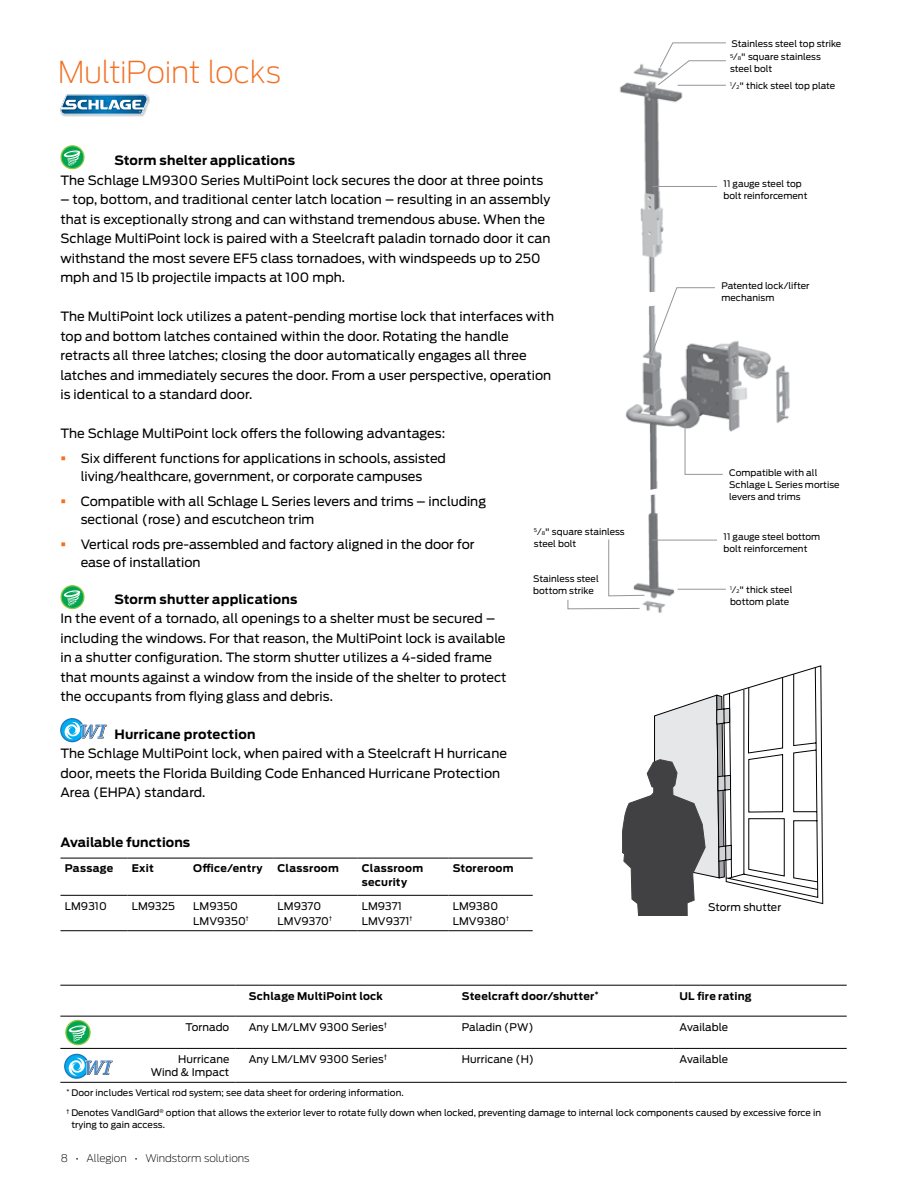
<style>
.page{position:relative;width:918px;height:1188px;background:#fff}
.page>*{position:absolute;margin:0;border:0;box-sizing:border-box;transform-origin:0 0}
.t1{font:200 30px "Antenna";letter-spacing:-.015em;color:#f36f21}
.t2{font:700 16.35px "Foundry Form Serif";color:#000}
.t3{font:12.75px/19.5px "Antenna";letter-spacing:.005em;color:#000}
.t4{font:700 12.75px "Antenna";letter-spacing:.015em;color:#000}
.t5{font:10.5px/15px "Antenna";letter-spacing:.005em;color:#000}
.t6{font:700 10.5px/13.5px "Antenna";letter-spacing:.025em;color:#000}
.t7{font:200 10.5px "Antenna";color:#000}
.t8{font:9px/12px "Antenna";letter-spacing:.005em;color:#000}
.s1{font-size:4.95px}
.s2{color:#f36f21}
</style>
<div class="page">
<svg style="left:622px;top:665px;width:201px;height:251px"></svg>
<svg style="left:61px;top:146px;width:23px;height:23px"></svg>
<div style="left:60px;top:145px;width:25px;height:24px;border:1px solid #8dc63f;border-radius:50%"></div>
<svg style="left:63px;top:150px;width:18px;height:16px"></svg>
<svg style="left:61px;top:586px;width:23px;height:23px"></svg>
<div style="left:60px;top:585px;width:25px;height:24px;border:1px solid #8dc63f;border-radius:50%"></div>
<svg style="left:63px;top:590px;width:18px;height:16px"></svg>
<hr style="left:60px;top:858px;width:67px;height:1px;background:#000">
<hr style="left:127px;top:858px;width:62px;height:1px;background:#000">
<hr style="left:189px;top:858px;width:84px;height:1px;background:#000">
<hr style="left:273px;top:858px;width:84px;height:1px;background:#000">
<hr style="left:357px;top:858px;width:91px;height:1px;background:#000">
<hr style="left:448px;top:858px;width:85px;height:1px;background:#000">
<hr style="left:60px;top:895px;width:67px;height:1px;background:#000">
<hr style="left:127px;top:895px;width:62px;height:1px;background:#000">
<hr style="left:189px;top:895px;width:84px;height:1px;background:#000">
<hr style="left:273px;top:895px;width:84px;height:1px;background:#000">
<hr style="left:357px;top:895px;width:91px;height:1px;background:#000">
<hr style="left:448px;top:895px;width:85px;height:1px;background:#000">
<hr style="left:357px;top:930px;width:91px;height:1px;background:#000">
<hr style="left:448px;top:930px;width:85px;height:1px;background:#000">
<hr style="left:60px;top:930px;width:67px;height:1px;background:#000">
<hr style="left:127px;top:930px;width:62px;height:1px;background:#000">
<hr style="left:189px;top:930px;width:84px;height:1px;background:#000">
<hr style="left:273px;top:930px;width:84px;height:1px;background:#000">
<hr style="left:60px;top:1048px;width:175px;height:1px;background:#000">
<hr style="left:235px;top:1048px;width:221px;height:1px;background:#000">
<hr style="left:456px;top:1048px;width:218px;height:1px;background:#000">
<hr style="left:674px;top:1048px;width:173px;height:1px;background:#000">
<hr style="left:60px;top:985px;width:175px;height:1px;background:#000">
<hr style="left:235px;top:985px;width:221px;height:1px;background:#000">
<hr style="left:456px;top:985px;width:218px;height:1px;background:#000">
<hr style="left:674px;top:985px;width:173px;height:1px;background:#000">
<hr style="left:60px;top:1016px;width:175px;height:1px;background:#000">
<hr style="left:235px;top:1016px;width:221px;height:1px;background:#000">
<hr style="left:456px;top:1016px;width:218px;height:1px;background:#000">
<hr style="left:674px;top:1016px;width:173px;height:1px;background:#000">
<hr style="left:60px;top:1082px;width:175px;height:1px;background:#000">
<hr style="left:235px;top:1082px;width:221px;height:1px;background:#000">
<hr style="left:456px;top:1082px;width:218px;height:1px;background:#000">
<hr style="left:674px;top:1082px;width:173px;height:1px;background:#000">
<svg style="left:66px;top:1020px;width:24px;height:25px"></svg>
<div style="left:65px;top:1020px;width:26px;height:25px;border:1px solid #8dc63f;border-radius:50%"></div>
<svg style="left:68px;top:1025px;width:19px;height:17px"></svg>
<svg style="left:65px;top:1054px;width:23px;height:24px"></svg>
<div style="left:64px;top:1054px;width:25px;height:25px;border:1px solid #1c75bc;border-radius:50%"></div>
<svg style="left:68px;top:1058px;width:45px;height:18px"></svg>
<svg style="left:61px;top:719px;width:23px;height:23px"></svg>
<div style="left:60px;top:718px;width:24px;height:24px;border:1px solid #1c75bc;border-radius:50%"></div>
<svg style="left:64px;top:722px;width:43px;height:17px"></svg>
<img style="left:619px;top:64px;width:64px;height:221px">
<img style="left:625px;top:285px;width:165px;height:210px">
<img style="left:601px;top:494px;width:121px;height:120px;border-radius:60px">
<hr style="left:652px;top:186px;width:65px;height:1px;background:#939598">
<hr style="left:652px;top:540px;width:65px;height:1px;background:#939598">
<hr style="left:678px;top:589px;width:48px;height:1px;background:#939598">
<svg style="left:649px;top:287px;width:67px;height:72px"></svg>
<svg style="left:684px;top:421px;width:40px;height:54px"></svg>
<svg style="left:567px;top:539px;width:78px;height:71px"></svg>
<img style="left:62px;top:94px;width:88px;height:23px">
<svg style="left:60px;top:95px;width:88px;height:20px"></svg>
<svg style="left:657px;top:42px;width:69px;height:44px"></svg>
<p class="t8" style="left:732px;top:37px;width:111px">Stainless steel top strike</p>
<h1 class="t1" style="left:58px;top:55px;width:225px">MultiPoint locks</h1>
<p class="t8" style="left:730px;top:51px;width:92px"><sup>5</sup>⁄<span class="s1">8</span>" square stainless steel bolt</p>
<p class="t8" style="left:730px;top:79px;width:107px"><sup>1</sup>⁄<span class="s1">2</span>" thick steel top plate</p>
<p class="t4" style="left:114px;top:153px;width:182px">Storm shelter applications</p>
<p class="t3" style="left:60px;top:171px;width:484px">The Schlage LM9300 Series MultiPoint lock secures the door at three points</p>
<p class="t3" style="left:60px;top:190px;width:492px">– top, bottom, and traditional center latch location – resulting in an assembly that is exceptionally strong and can withstand tremendous abuse. When the Schlage MultiPoint lock is paired with a Steelcraft paladin tornado door it can withstand the most severe EF5 class tornadoes, with windspeeds up to 250 mph and 15 lb projectile impacts at 100 mph.</p>
<p class="t3" style="left:60px;top:307px;width:495px">The MultiPoint lock utilizes a patent-pending mortise lock that interfaces with top and bottom latches contained within the door. Rotating the handle retracts all three latches; closing the door automatically engages all three latches and immediately secures the door. From a user perspective, operation is identical to a standard door.</p>
<p class="t3" style="left:60px;top:424px;width:386px">The Schlage MultiPoint lock offers the following advantages:</p>
<p class="t3" style="left:60px;top:450px;width:387px;line-height:18px;text-align:center"><span class="s2">▪</span> Six different functions for applications in schools, assisted living/healthcare, government, or corporate campuses</p>
<p class="t3" style="left:81px;top:492px;width:407px;line-height:18px;text-indent:-20px"><span class="s2">▪</span> Compatible with all Schlage L Series levers and trims – including sectional (rose) and escutcheon trim</p>
<p class="t3" style="left:81px;top:535px;width:395px;line-height:18px;text-indent:-20px"><span class="s2">▪</span> Vertical rods pre-assembled and factory aligned in the door for ease of installation</p>
<p class="t8" style="left:534px;top:526px;width:92px"><sup>5</sup>⁄<span class="s1">8</span>" square stainless steel bolt</p>
<p class="t4" style="left:114px;top:592px;width:184px">Storm shutter applications</p>
<p class="t3" style="left:60px;top:609px;width:448px">In the event of a tornado, all openings to a shelter must be secured – including the windows. For that reason, the MultiPoint lock is available in a shutter configuration. The storm shutter utilizes a 4-sided frame that mounts against a window from the inside of the shelter to protect the occupants from flying glass and debris.</p>
<p class="t4" style="left:114px;top:727px;width:143px">Hurricane protection</p>
<p class="t3" style="left:60px;top:744px;width:448px">The Schlage MultiPoint lock, when paired with a Steelcraft H hurricane door, meets the Florida Building Code Enhanced Hurricane Protection<br>Area (EHPA) standard.</p>
<p class="t2" style="left:79px;top:683px;width:24px">WI</p>
<p class="t4" style="left:60px;top:834px;width:131px">Available functions</p>
<p class="t6" style="left:65px;top:862px;width:50px">Passage</p>
<p class="t6" style="left:132px;top:862px;width:24px">Exit</p>
<p class="t6" style="left:193px;top:862px;width:71px">Office/entry</p>
<p class="t6" style="left:278px;top:862px;width:63px">Classroom</p>
<p class="t6" style="left:362px;top:862px;width:63px">Classroom security</p>
<p class="t6" style="left:453px;top:862px;width:62px">Storeroom</p>
<p class="t5" style="left:65px;top:898px;width:43px">LM9310</p>
<p class="t5" style="left:132px;top:898px;width:45px">LM9325</p>
<p class="t5" style="left:193px;top:898px;width:57px">LM9350<br>LMV9350<sup>†</sup></p>
<p class="t5" style="left:278px;top:898px;width:56px">LM9370<br>LMV9370<sup>†</sup></p>
<p class="t5" style="left:362px;top:898px;width:52px">LM9371<br>LMV9371<sup>†</sup></p>
<p class="t5" style="left:453px;top:898px;width:58px">LM9380<br>LMV9380<sup>†</sup></p>
<p class="t8" style="left:533px;top:573px;width:67px">Stainless steel bottom strike</p>
<p class="t8" style="left:724px;top:178px;width:85px">11 gauge steel top bolt reinforcement</p>
<p class="t8" style="left:721px;top:280px;width:90px">Patented lock/lifter mechanism</p>
<p class="t8" style="left:729px;top:467px;width:112px">Compatible with all<br>Schlage L Series mortise levers and trims</p>
<p class="t8" style="left:724px;top:531px;width:98px">11 gauge steel bottom bolt reinforcement</p>
<p class="t8" style="left:730px;top:583px;width:64px"><sup>1</sup>⁄<span class="s1">2</span>" thick steel bottom plate</p>
<p class="t5" style="left:708px;top:899px;width:75px">Storm shutter</p>
<p class="t6" style="left:249px;top:989px;width:136px">Schlage MultiPoint lock</p>
<p class="t6" style="left:462px;top:989px;width:138px">Steelcraft door/shutter<sup>*</sup></p>
<p class="t6" style="left:680px;top:989px;width:74px">UL fire rating</p>
<p class="t5" style="left:186px;top:1019px;width:45px">Tornado</p>
<p class="t5" style="left:249px;top:1019px;width:140px">Any LM/LMV 9300 Series<sup>†</sup></p>
<p class="t5" style="left:462px;top:1019px;width:73px">Paladin (PW)</p>
<p class="t5" style="left:680px;top:1019px;width:50px">Available</p>
<p class="t5" style="left:151px;top:1052px;width:80px;line-height:13.5px;text-align:right">Hurricane<br>Wind &amp; Impact</p>
<p class="t5" style="left:249px;top:1052px;width:140px">Any LM/LMV 9300 Series<sup>†</sup></p>
<p class="t5" style="left:462px;top:1052px;width:74px">Hurricane (H)</p>
<p class="t5" style="left:680px;top:1052px;width:50px">Available</p>
<p class="t8" style="left:66px;top:1087px;width:339px"><sup>*</sup> Door includes Vertical rod system; see data sheet for ordering information.</p>
<p class="t8" style="left:71px;top:1107px;width:751px;text-indent:-5px"><sup>†</sup> Denotes VandlGard<sup>®</sup> option that allows the exterior lever to rotate fully down when locked, preventing damage to internal lock components caused by excessive force in trying to gain access.</p>
<p class="t7" style="left:61px;top:1152px;width:190px">8 • Allegion • Windstorm solutions</p>
</div>
